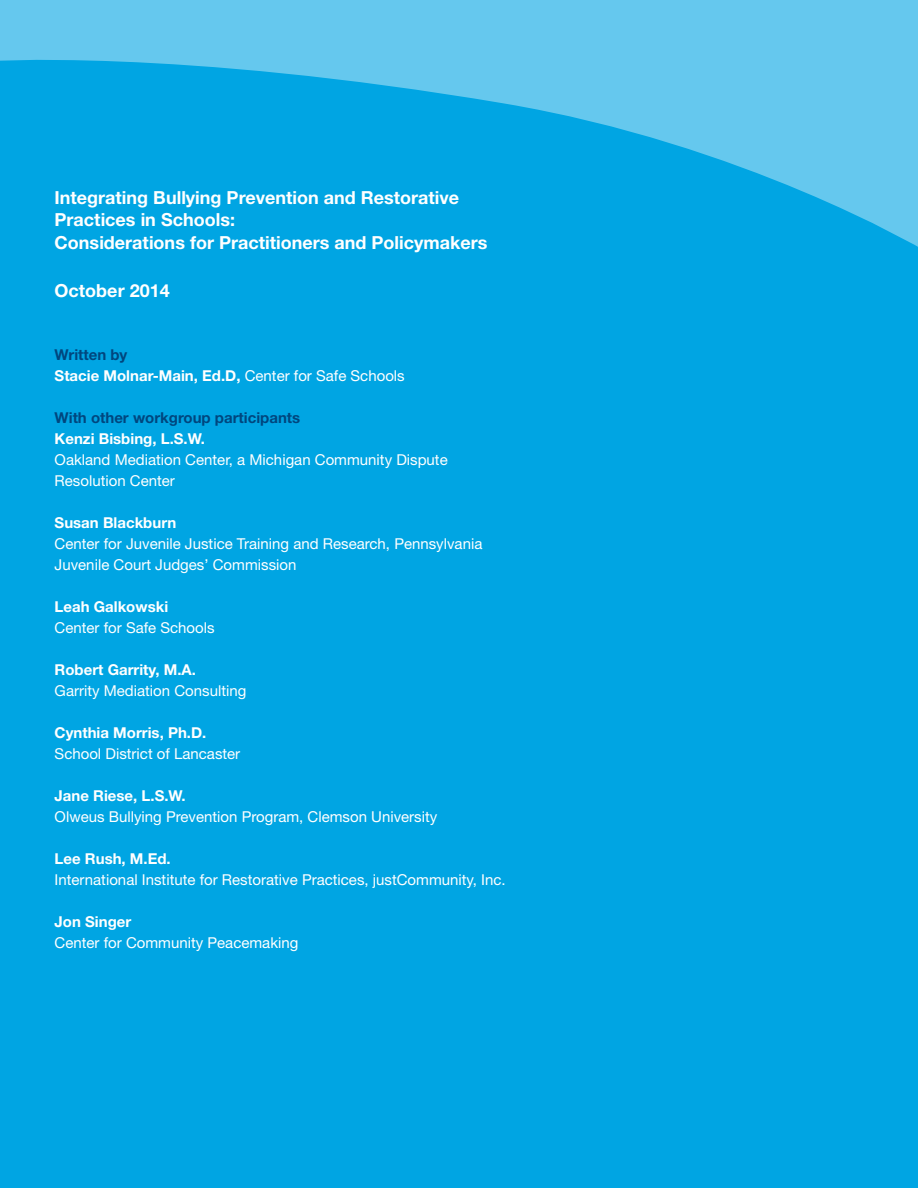
<style>
.page{position:relative;width:918px;height:1188px;background:#fff}
.page>*{position:absolute;margin:0;border:0;box-sizing:border-box;transform-origin:0 0}
.t1{font:700 18px/22.5px "Helvetica Neue LT Std";color:#fff}
.t2{font:15px/21px "Helvetica Neue LT Std";color:#fff}
.t3{font:700 15px/21px "Helvetica Neue LT Std";color:#fff}
.t4{font:700 15px "Helvetica Neue LT Std";color:#00467e}
.s1{color:#00467e}
.s2{font-weight:400}
</style>
<div class="page">
<div style="left:0;top:0;width:917px;height:1188px;background:#00a5e3"></div>
<svg style="left:0;top:0;width:917px;height:246px"></svg>
<p class="t1" style="left:55px;top:186px;width:434px">Integrating Bullying Prevention and Restorative<br>Practices in Schools:<br>Considerations for Practitioners and Policymakers</p>
<p class="t1" style="left:55px;top:279px;width:117px">October 2014</p>
<p class="t3" style="left:55px;top:344px;width:351px"><span class="s1">Written by<br></span>Stacie Molnar-Main, Ed.D, <span class="s2">Center for Safe Schools</span></p>
<p class="t4" style="left:55px;top:408px;width:247px">With other workgroup participants</p>
<p class="t3" style="left:55px;top:428px;width:152px">Kenzi Bisbing, L.S.W.</p>
<p class="t2" style="left:55px;top:449px;width:394px">Oakland Mediation Center, a Michigan Community Dispute<br>Resolution Center</p>
<p class="t3" style="left:55px;top:512px;width:123px">Susan Blackburn</p>
<p class="t2" style="left:55px;top:533px;width:429px">Center for Juvenile Justice Training and Research, Pennsylvania<br>Juvenile Court Judges’ Commission</p>
<p class="t3" style="left:55px;top:596px;width:115px">Leah Galkowski</p>
<p class="t2" style="left:55px;top:617px;width:161px">Center for Safe Schools</p>
<p class="t3" style="left:55px;top:659px;width:143px">Robert Garrity, M.A.</p>
<p class="t2" style="left:55px;top:680px;width:193px">Garrity Mediation Consulting</p>
<p class="t3" style="left:55px;top:722px;width:153px">Cynthia Morris, Ph.D.</p>
<p class="t2" style="left:55px;top:743px;width:187px">School District of Lancaster</p>
<p class="t3" style="left:55px;top:785px;width:133px">Jane Riese, L.S.W.</p>
<p class="t2" style="left:55px;top:806px;width:384px">Olweus Bullying Prevention Program, Clemson University</p>
<p class="t3" style="left:55px;top:848px;width:118px">Lee Rush, M.Ed.</p>
<p class="t2" style="left:55px;top:869px;width:452px">International Institute for Restorative Practices, justCommunity, Inc.</p>
<p class="t3" style="left:55px;top:911px;width:78px">Jon Singer</p>
<p class="t2" style="left:55px;top:932px;width:245px">Center for Community Peacemaking</p>
</div>
